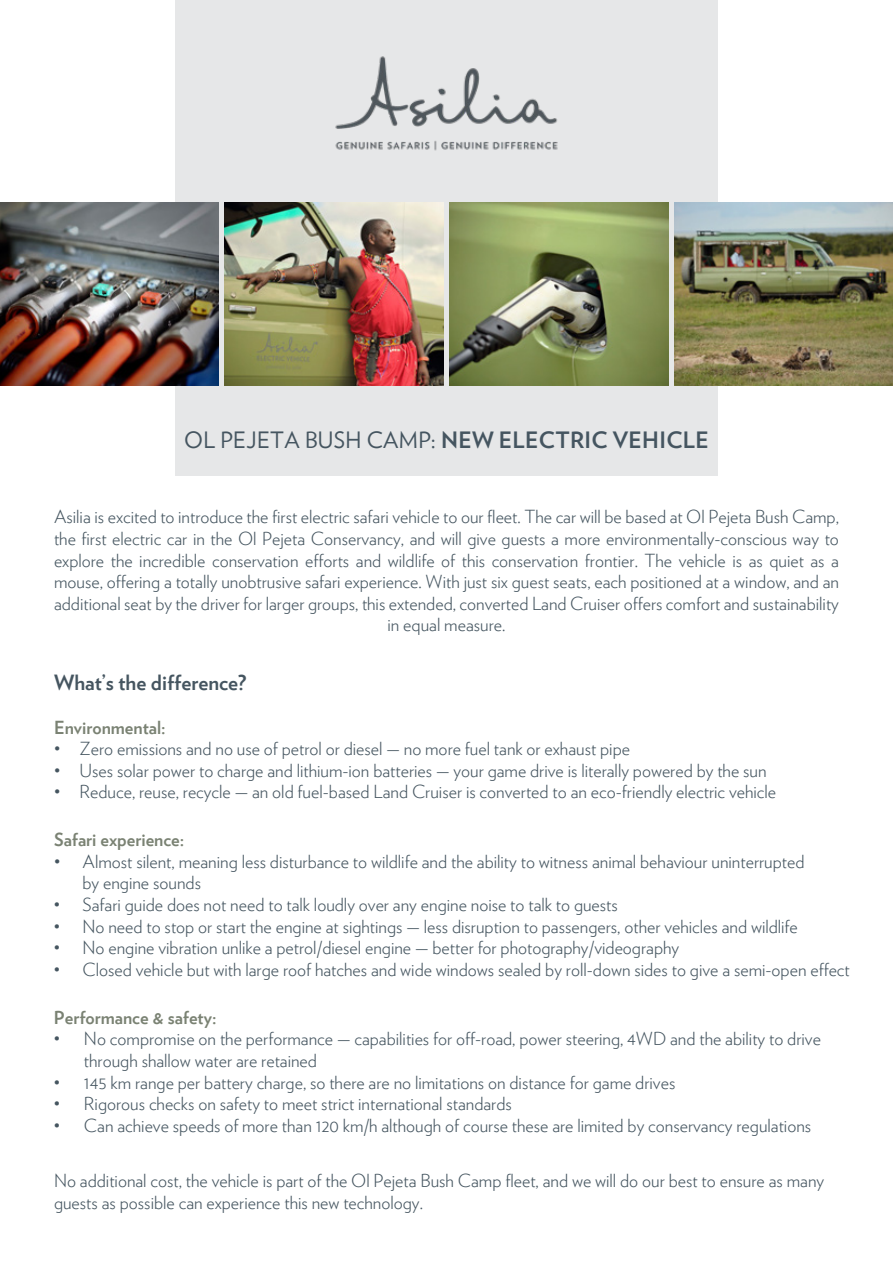
<style>
.page{position:relative;width:893px;height:1263px;background:#fff}
.page>*{position:absolute;margin:0;border:0;box-sizing:border-box;transform-origin:0 0}
.t1{font:700 22.5px "Verlag";letter-spacing:.015em;color:#455560}
.t2{font:700 21px "Verlag";color:#455560}
.t3{font:300 18px/21.6px "Verlag";color:#455560}
.t4{font:700 18px "Verlag";color:#7a8273}
.s1{font-weight:400}
</style>
<div class="page">
<div style="left:175px;top:0;width:543px;height:475px;background:#e6e7e8"></div>
<img style="left:335px;top:56px;width:223px;height:95px">
<img style="left:0;top:203px;width:218px;height:183px">
<img style="left:225px;top:203px;width:218px;height:183px">
<img style="left:675px;top:203px;width:218px;height:183px">
<img style="left:450px;top:203px;width:218px;height:183px">
<p class="t1" style="left:184px;top:422px;width:526px"><span class="s1">OL PEJETA BUSH CAMP:</span> NEW ELECTRIC VEHICLE</p>
<p class="t3" style="left:54px;top:505px;width:786px;text-align:center">Asilia is excited to introduce the first electric safari vehicle to our fleet. The car will be based at Ol Pejeta Bush Camp, the first electric car in the Ol Pejeta Conservancy, and will give guests a more environmentally-conscious way to explore the incredible conservation efforts and wildlife of this conservation frontier. The vehicle is as quiet as a mouse, offering a totally unobtrusive safari experience. With just six guest seats, each positioned at a window, and an additional seat by the driver for larger groups, this extended, converted Land Cruiser offers comfort and sustainability in equal measure.</p>
<p class="t2" style="left:54px;top:665px;width:194px">What’s the difference?</p>
<p class="t4" style="left:54px;top:713px;width:113px">Environmental:</p>
<p class="t3" style="left:54px;top:737px;width:578px">• Zero emissions and no use of petrol or diesel — no more fuel tank or exhaust pipe</p>
<p class="t3" style="left:54px;top:758px;width:714px">• Uses solar power to charge and lithium-ion batteries — your game drive is literally powered by the sun</p>
<p class="t3" style="left:54px;top:780px;width:724px">• Reduce, reuse, recycle — an old fuel-based Land Cruiser is converted to an eco-friendly electric vehicle</p>
<p class="t4" style="left:54px;top:825px;width:132px">Safari experience:</p>
<p class="t3" style="left:82px;top:849px;width:724px;text-indent:-28px">• Almost silent, meaning less disturbance to wildlife and the ability to witness animal behaviour uninterrupted by engine sounds</p>
<p class="t3" style="left:54px;top:893px;width:565px">• Safari guide does not need to talk loudly over any engine noise to talk to guests</p>
<p class="t3" style="left:54px;top:914px;width:745px">• No need to stop or start the engine at sightings — less disruption to passengers, other vehicles and wildlife</p>
<p class="t3" style="left:54px;top:936px;width:627px">• No engine vibration unlike a petrol/diesel engine — better for photography/videography</p>
<p class="t3" style="left:54px;top:957px;width:797px">• Closed vehicle but with large roof hatches and wide windows sealed by roll-down sides to give a semi-open effect</p>
<p class="t4" style="left:54px;top:1003px;width:164px">Performance &amp; safety:</p>
<p class="t3" style="left:84px;top:1027px;width:738px;text-indent:-30px">• No compromise on the performance — capabilities for off-road, power steering, 4WD and the ability to drive through shallow water are retained</p>
<p class="t3" style="left:54px;top:1070px;width:623px">• 145 km range per battery charge, so there are no limitations on distance for game drives</p>
<p class="t3" style="left:54px;top:1092px;width:459px">• Rigorous checks on safety to meet strict international standards</p>
<p class="t3" style="left:54px;top:1113px;width:759px">• Can achieve speeds of more than 120 km/h although of course these are limited by conservancy regulations</p>
<p class="t3" style="left:54px;top:1169px;width:772px">No additional cost, the vehicle is part of the Ol Pejeta Bush Camp fleet, and we will do our best to ensure as many guests as possible can experience this new technology.</p>
</div>
